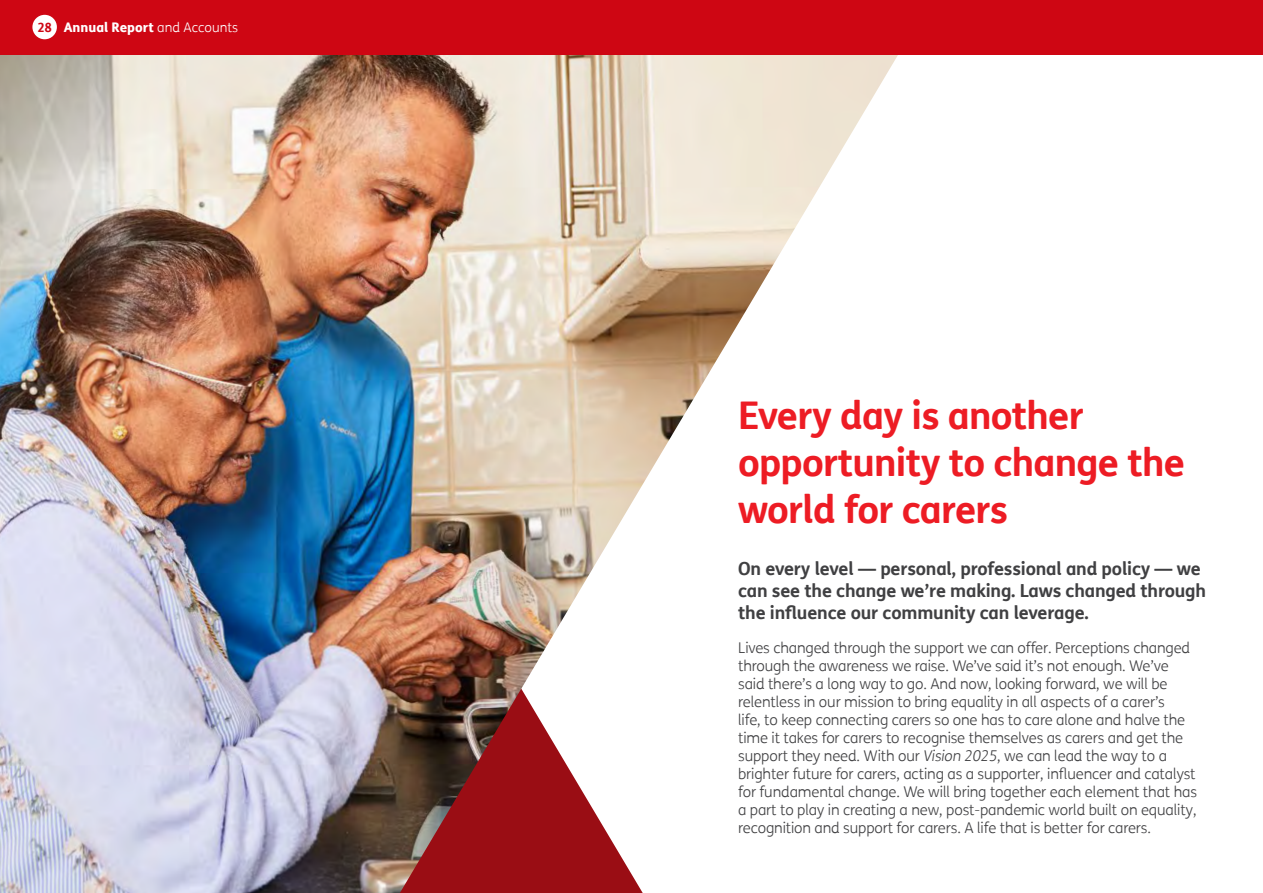
<style>
.page{position:relative;width:1263px;height:893px;background:#fff}
.page>*{position:absolute;margin:0;border:0;box-sizing:border-box;transform-origin:0 0}
.t1{font:700 38.25px/46.7px "FS Me";letter-spacing:-.02em;color:#ed1c24}
.t2{font:700 18px/22.2px "FS Me";letter-spacing:-.01em;color:#404042}
.t3{font:300 14.85px/18px "FS Me";letter-spacing:-.01em;color:#404042}
.t4{font:800 13.2px "FS Me";color:#fff}
.s1{font-weight:700;font-size:12.75px;color:#ce0613}
.s2{font-weight:300}
.s3{font-style:italic}
</style>
<div class="page">
<img style="left:0;top:54px;width:931px;height:839px">
<div style="left:0;top:0;width:1263px;height:54px;background:#ce0613"></div>
<div style="left:32px;top:15px;width:25px;height:24px;background:#fff;border-radius:50%"></div>
<p class="t4" style="left:37px;top:17px;width:202px"><span class="s1">28</span> Annual Report <span class="s2">and Accounts</span></p>
<h1 class="t1" style="left:738px;top:390px;width:448px">Every day is another opportunity to change the world for carers</h1>
<p class="t2" style="left:738px;top:557px;width:469px">On every level — personal, professional and policy — we can see the change we’re making. Laws changed through the influence our community can leverage.</p>
<p class="t3" style="left:738px;top:638px;width:460px">Lives changed through the support we can offer. Perceptions changed through the awareness we raise. We’ve said it’s not enough. We’ve said there’s a long way to go. And now, looking forward, we will be relentless in our mission to bring equality in all aspects of a carer’s<br>life, to keep connecting carers so one has to care alone and halve the time it takes for carers to recognise themselves as carers and get the support they need. With our <span class="s3">Vision 2025</span>, we can lead the way to a brighter future for carers, acting as a supporter, influencer and catalyst for fundamental change. We will bring together each element that has a part to play in creating a new, post-pandemic world built on equality, recognition and support for carers. A life that is better for carers.</p>
</div>
